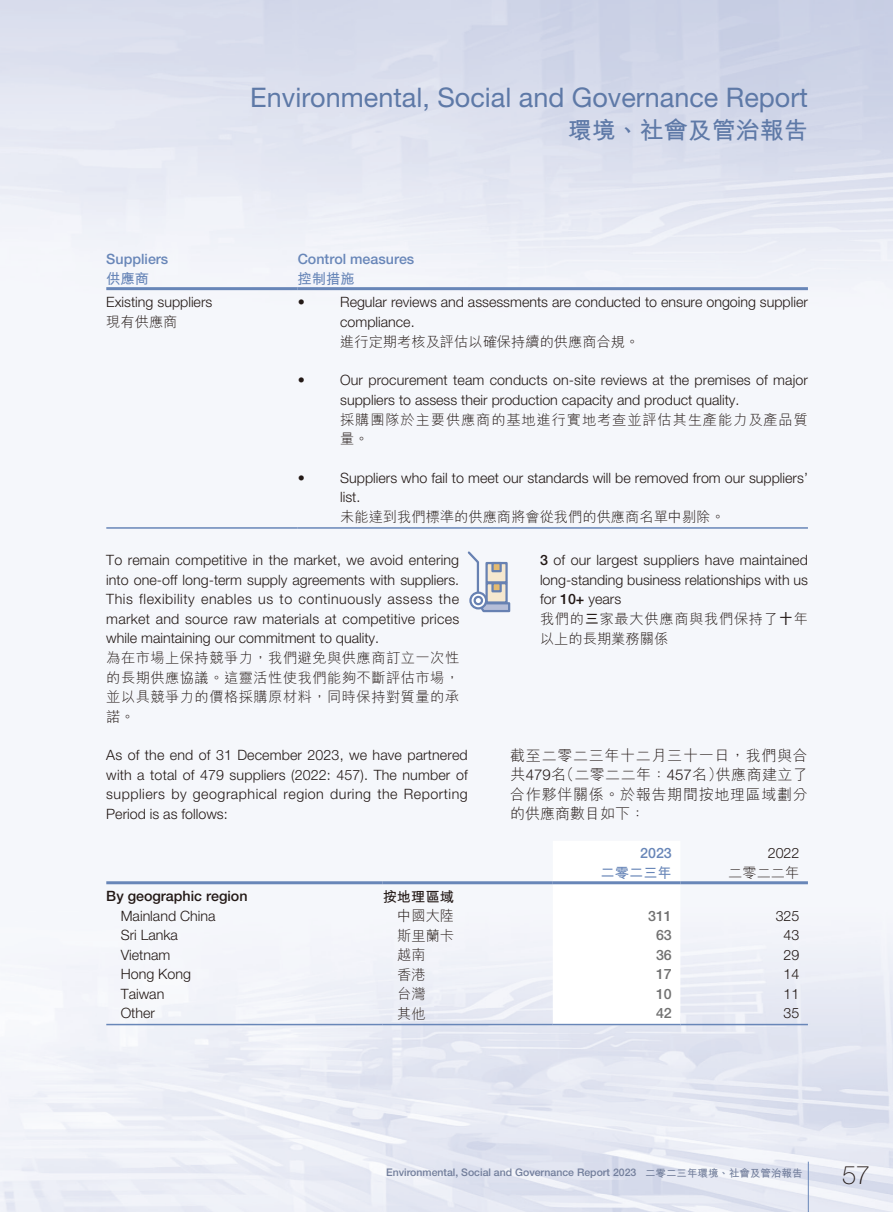
<style>
.page{position:relative;width:893px;height:1212px;background:#fff}
.page>*{position:absolute;margin:0;border:0;box-sizing:border-box;transform-origin:0 0}
.t1{font:27px "Helvetica Neue LT Std";color:#5e79a7}
.t2{font:100 25.5px "Helvetica Neue LT Std";color:#231916}
.t3{font:24px "M Hei HK Bold E Ten B5 H";color:#5e79a7}
.t4{font:15px/19.5px "M Hei HK Light E Ten B5 H";letter-spacing:.045em;color:#231916;text-align:justify}
.t5{font:300 14.25px/19.5px "Helvetica Neue LT Std";color:#231916}
.t6{font:14.25px/19.5px "M Hei HK Light E Ten B5 H";letter-spacing:.035em;color:#231916;text-align:justify}
.t7{font:14.25px "M Hei HK Light E Ten B5 H";color:#231916}
.t8{font:14.25px/19.5px "M Hei HK Light E Ten B5 H";letter-spacing:.06em;color:#231916}
.t9{font:500 14.25px "Helvetica Neue LT Std";color:#6886b8}
.t10{font:500 14.25px "Helvetica Neue LT Std";color:#231916}
.t11{font:500 14.25px "Helvetica Neue LT Std";color:#717171}
.t12{font:14.25px "M Hei HK Bold E Ten B5 H";color:#6886b8}
.t13{font:14.25px "M Hei HK Bold E Ten B5 H";color:#231916}
.t14{font:500 10.5px "Helvetica Neue LT Std";color:#727e9b}
.s1{font-weight:500}
.s2{font-family:"M Hei HK Bold E Ten B5 H"}
.s3{font-family:"Helvetica Neue LT Std";font-weight:300}
.s4{font-family:"M Hei HK Bold E Ten B5 H";font-weight:400}
</style>
<div class="page">
<img style="left:0;top:0;width:893px;height:1212px">
<hr style="left:808px;top:1161px;width:1px;height:51px;background:#6886b8">
<hr style="left:106px;top:287px;width:192px;height:3px;background:#6886b8">
<hr style="left:298px;top:287px;width:510px;height:3px;background:#6886b8">
<hr style="left:106px;top:527px;width:192px;height:2px;background:#6886b8">
<hr style="left:298px;top:527px;width:510px;height:2px;background:#6886b8">
<div style="left:487px;top:563px;width:20px;height:19px;background:#f6e8cf"></div>
<div style="left:485px;top:562px;width:23px;height:21px;border:2px solid #6781b2"></div>
<div style="left:492px;top:563px;width:9px;height:8px;background:#e3ba71"></div>
<div style="left:491px;top:562px;width:11px;height:10px;border:2px solid #6781b2"></div>
<div style="left:487px;top:583px;width:20px;height:19px;background:#f6e8cf"></div>
<div style="left:485px;top:582px;width:23px;height:22px;border:2px solid #6781b2"></div>
<div style="left:492px;top:583px;width:9px;height:8px;background:#e3ba71"></div>
<div style="left:491px;top:582px;width:11px;height:10px;border:2px solid #6781b2"></div>
<svg style="left:474px;top:601px;width:36px;height:12px"></svg>
<svg style="left:470px;top:593px;width:16px;height:15px"></svg>
<div style="left:469px;top:591px;width:18px;height:18px;border:2px solid #6781b2;border-radius:50%"></div>
<svg style="left:466px;top:549px;width:14px;height:45px"></svg>
<div style="left:475px;top:597px;width:7px;height:7px;background:#fff;border-radius:50%"></div>
<div style="left:474px;top:596px;width:9px;height:9px;border:2px solid #6781b2;border-radius:50%"></div>
<svg style="left:553px;top:841px;width:127px;height:183px"></svg>
<hr style="left:106px;top:881px;width:277px;height:3px;background:#6886b8">
<hr style="left:383px;top:881px;width:170px;height:3px;background:#6886b8">
<hr style="left:553px;top:881px;width:127px;height:3px;background:#6886b8">
<hr style="left:680px;top:881px;width:128px;height:3px;background:#6886b8">
<hr style="left:106px;top:1024px;width:277px;height:1px;background:#6886b8">
<hr style="left:383px;top:1024px;width:170px;height:1px;background:#6886b8">
<hr style="left:553px;top:1024px;width:127px;height:1px;background:#6886b8">
<hr style="left:680px;top:1024px;width:128px;height:1px;background:#6886b8">
<h1 class="t1" style="left:250px;top:88px;width:559px">Environmental, Social and Governance Report</h1>
<h3 class="t3" style="left:568px;top:120px;width:241px">環境、社會及管治報告</h3>
<p class="t9" style="left:106px;top:254px;width:64px">Suppliers</p>
<p class="t9" style="left:298px;top:254px;width:118px">Control measures</p>
<p class="t12" style="left:106px;top:273px;width:44px">供應商</p>
<p class="t12" style="left:298px;top:273px;width:58px">控制措施</p>
<p class="t5" style="left:106px;top:294px;width:108px">Existing suppliers</p>
<p class="t6" style="left:106px;top:314px;width:73px">現有供應商</p>
<p class="t5" style="left:298px;top:294px;width:9px">•</p>
<p class="t5" style="left:340px;top:294px;width:469px">Regular reviews and assessments are conducted to ensure ongoing supplier compliance.</p>
<p class="t7" style="left:340px;top:336px;width:301px">進行定期考核及評估以確保持續的供應商合規。</p>
<p class="t5" style="left:298px;top:372px;width:9px">•</p>
<p class="t5" style="left:340px;top:372px;width:469px">Our procurement team conducts on-site reviews at the premises of major suppliers to assess their production capacity and product quality.</p>
<p class="t8" style="left:340px;top:412px;width:469px">採購團隊於主要供應商的基地進行實地考查並評估其生產能力及產品質量。</p>
<p class="t5" style="left:298px;top:470px;width:9px">•</p>
<p class="t5" style="left:340px;top:470px;width:469px">Suppliers who fail to meet our standards will be removed from our suppliers’ list.</p>
<p class="t7" style="left:340px;top:512px;width:386px">未能達到我們標準的供應商將會從我們的供應商名單中剔除。</p>
<p class="t5" style="left:106px;top:552px;width:354px;text-align:justify">To remain competitive in the market, we avoid entering into one-off long-term supply agreements with suppliers.<br>This flexibility enables us to continuously assess the market and source raw materials at competitive prices while maintaining our commitment to quality.</p>
<p class="t6" style="left:106px;top:650px;width:354px">為在市場上保持競爭力，我們避免與供應商訂立一次性的長期供應協議。這靈活性使我們能夠不斷評估市場，並以具競爭力的價格採購原材料，同時保持對質量的承諾。</p>
<p class="t5" style="left:540px;top:552px;width:269px;text-align:justify"><span class="s1">3</span> of our largest suppliers have maintained long-standing business relationships with us for <span class="s1">10+</span> years</p>
<p class="t6" style="left:540px;top:611px;width:269px">我們的<span class="s2">三</span>家最大供應商與我們保持了<span class="s2">十</span>年以上的長期業務關係</p>
<p class="t5" style="left:106px;top:747px;width:363px;text-align:justify">As of the end of 31 December 2023, we have partnered with a total of 479 suppliers (2022: 457). The number of suppliers by geographical region during the Reporting Period is as follows:</p>
<p class="t4" style="left:510px;top:747px;width:299px">截至二零二三年十二月三十一日，我們與合共<span class="s3">479</span>名（二零二二年：<span class="s3">457</span>名）供應商建立了合作夥伴關係。於報告期間按地理區域劃分的供應商數目如下：</p>
<p class="t9" style="left:640px;top:848px;width:33px">2023</p>
<p class="t5" style="left:768px;top:845px;width:33px">2022</p>
<p class="t12" style="left:601px;top:867px;width:73px">二零二三年</p>
<p class="t6" style="left:728px;top:865px;width:73px">二零二二年</p>
<p class="t10" style="left:106px;top:891px;width:143px">By geographic region</p>
<p class="t13" style="left:383px;top:891px;width:73px">按地理區域</p>
<p class="t5" style="left:121px;top:908px;width:96px">Mainland China</p>
<p class="t6" style="left:397px;top:908px;width:58px">中國大陸</p>
<p class="t11" style="left:648px;top:911px;width:25px">311</p>
<p class="t5" style="left:776px;top:908px;width:25px">325</p>
<p class="t5" style="left:121px;top:927px;width:59px">Sri Lanka</p>
<p class="t6" style="left:397px;top:928px;width:58px">斯里蘭卡</p>
<p class="t11" style="left:656px;top:930px;width:17px">63</p>
<p class="t5" style="left:784px;top:927px;width:17px">43</p>
<p class="t5" style="left:121px;top:947px;width:51px">Vietnam</p>
<p class="t6" style="left:397px;top:947px;width:30px">越南</p>
<p class="t11" style="left:656px;top:950px;width:17px">36</p>
<p class="t5" style="left:784px;top:947px;width:17px">29</p>
<p class="t5" style="left:121px;top:966px;width:72px">Hong Kong</p>
<p class="t6" style="left:397px;top:967px;width:30px">香港</p>
<p class="t11" style="left:656px;top:969px;width:17px">17</p>
<p class="t5" style="left:784px;top:966px;width:17px">14</p>
<p class="t5" style="left:121px;top:986px;width:45px">Taiwan</p>
<p class="t6" style="left:397px;top:986px;width:30px">台灣</p>
<p class="t11" style="left:656px;top:989px;width:17px">10</p>
<p class="t5" style="left:784px;top:986px;width:17px">11</p>
<p class="t5" style="left:121px;top:1005px;width:36px">Other</p>
<p class="t6" style="left:397px;top:1006px;width:30px">其他</p>
<p class="t11" style="left:656px;top:1008px;width:17px">42</p>
<p class="t5" style="left:784px;top:1005px;width:17px">35</p>
<p class="t14" style="left:386px;top:1169px;width:418px">Environmental, Social and Governance Report 2023 <span class="s4">二零二三年環境、社會及管治報告</span></p>
<h2 class="t2" style="left:842px;top:1165px;width:29px">57</h2>
</div>
